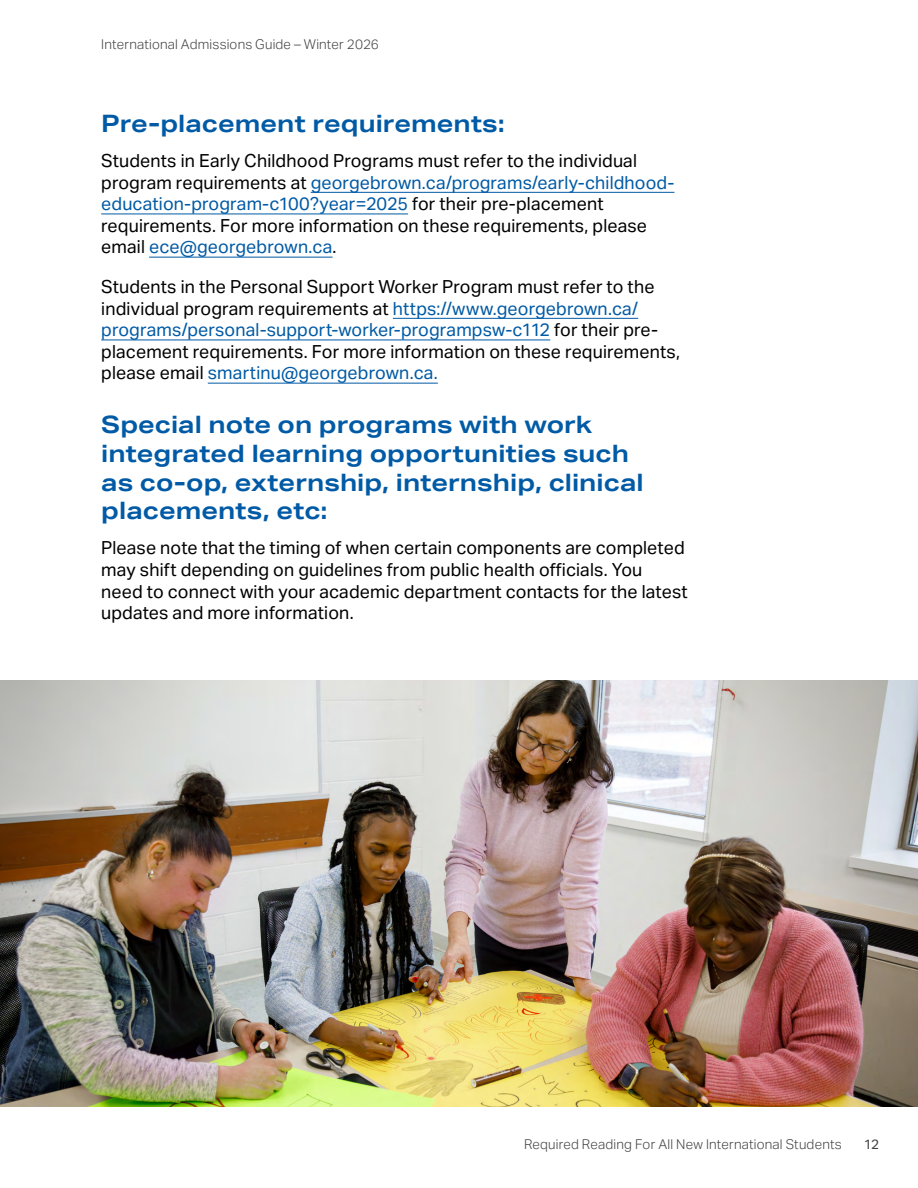
<style>
.page{position:relative;width:918px;height:1188px;background:#fff}
.page>*{position:absolute;margin:0;border:0;box-sizing:border-box;transform-origin:0 0}
.H3{font:700 24px/28.8px "Aktiv Grotesk Ex";color:#005aa5}
.Body___Book__p{font:18px/21.6px "Aktiv Grotesk";letter-spacing:.005em;color:#000}
.t1{font:300 13.5px "Aktiv Grotesk";letter-spacing:.015em;color:#414042}
.t2{font:13.5px "Aktiv Grotesk";color:#414042}
.s1{color:#005aa5}
</style>
<div class="page">
<hr style="left:311px;top:192px;width:363px;height:1px;background:#005aa5">
<hr style="left:101px;top:214px;width:307px;height:1px;background:#005aa5">
<hr style="left:149px;top:257px;width:184px;height:1px;background:#005aa5">
<hr style="left:393px;top:318px;width:245px;height:1px;background:#005aa5">
<hr style="left:101px;top:340px;width:449px;height:1px;background:#005aa5">
<hr style="left:208px;top:383px;width:230px;height:1px;background:#005aa5">
<img style="left:0;top:681px;width:918px;height:426px">
<p class="t1" style="left:101px;top:37px;width:279px">International Admissions Guide – Winter 2026</p>
<h2 class="H3" style="left:101px;top:109px;width:405px">Pre-placement requirements:</h2>
<p class="Body___Book__p" style="left:101px;top:150px;width:575px">Students in Early Childhood Programs must refer to the individual program requirements at <span class="s1">georgebrown.ca/programs/early-childhood&shy;education-program-c100?year=2025</span> for their pre-placement requirements. For more information on these requirements, please email <span class="s1">ece@georgebrown.ca</span>.</p>
<p class="Body___Book__p" style="left:101px;top:276px;width:580px">Students in the Personal Support Worker Program must refer to the individual program requirements at <span class="s1">https://www.georgebrown.ca/ programs/personal-support-worker-programpsw-c112</span> for their pre&shy;placement requirements. For more information on these requirements, please email <span class="s1">smartinu@georgebrown.ca.</span></p>
<h2 class="H3" style="left:101px;top:410px;width:544px">Special note on programs with work integrated learning opportunities such as co-op, externship, internship, clinical placements, etc:</h2>
<p class="Body___Book__p" style="left:101px;top:537px;width:588px">Please note that the timing of when certain components are completed may shift depending on guidelines from public health officials. You need to connect with your academic department contacts for the latest updates and more information.</p>
<p class="t1" style="left:524px;top:1136px;width:319px">Required Reading For All New International Students</p>
<p class="t2" style="left:864px;top:1136px;width:17px">12</p>
</div>
